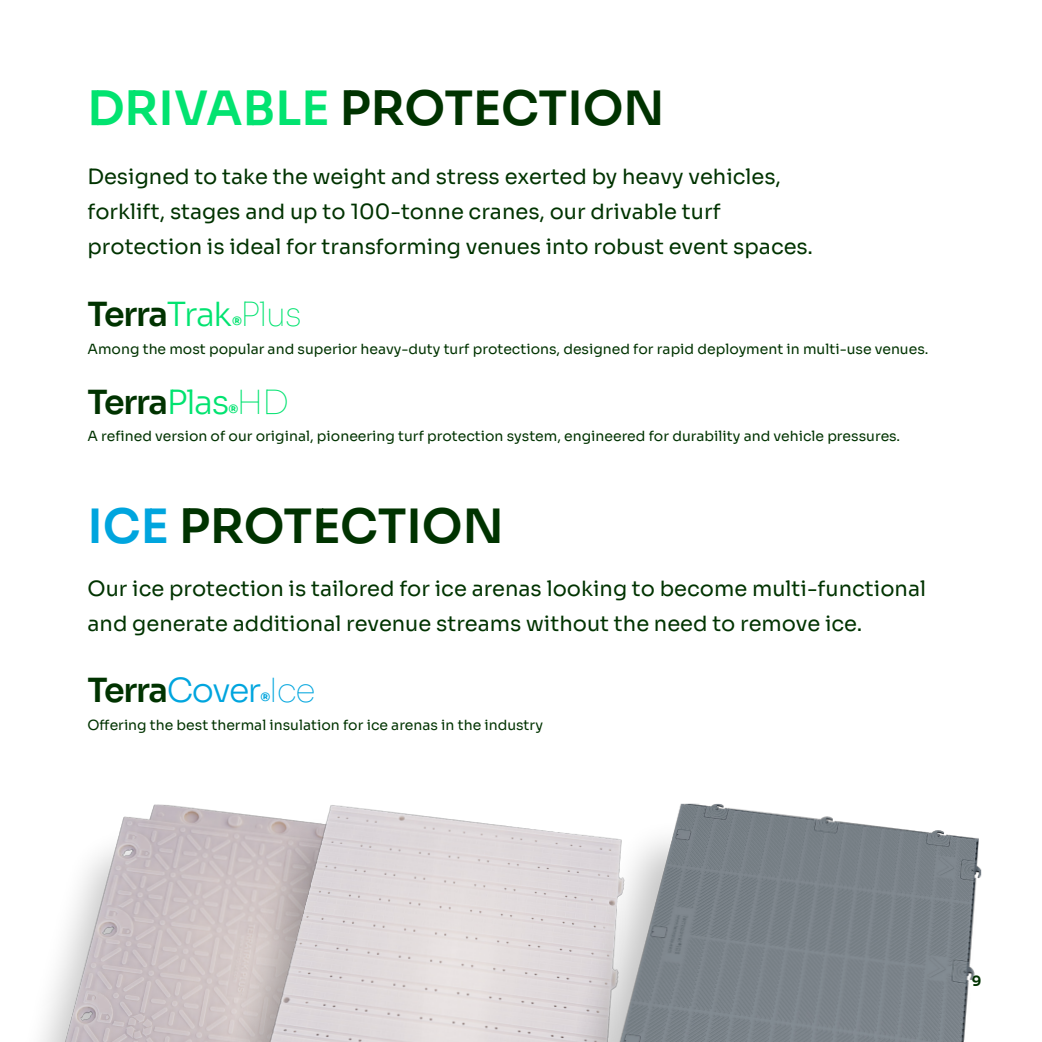
<style>
.page{position:relative;width:1042px;height:1042px;background:#fff}
.page>*{position:absolute;margin:0;border:0;box-sizing:border-box;transform-origin:0 0}
.t1{font:600 47.25px "Sora";color:#030}
.t2{font:600 33.25px "Sora";letter-spacing:-.04em;color:#030}
.t3{font:21px/35px "Sora";color:#030}
.t4{font:14px "Sora";color:#030}
.t5{font:700 14px "Sora";color:#030}
.s1{color:#02e370}
.s2{font-weight:300;color:#02e370}
.s3{font-weight:700;font-size:15.58px;color:#02e370}
.s4{font-weight:100;color:#02e370}
.s5{color:#00a5de}
.s6{font-weight:300;color:#00a5de}
.s7{font-weight:700;font-size:15.58px;color:#00a5de}
.s8{font-weight:100;color:#00a5de}
</style>
<div class="page">
<img style="left:41px;top:804px;width:151px;height:238px">
<img style="left:192px;top:805px;width:348px;height:237px">
<img style="left:540px;top:803px;width:441px;height:239px">
<h1 class="t1" style="left:88px;top:69px;width:578px"><span class="s1">DRIVABLE</span> PROTECTION</h1>
<p class="t3" style="left:88px;top:157px;width:727px">Designed to take the weight and stress exerted by heavy vehicles, forklift, stages and up to 100-tonne cranes, our drivable turf protection is ideal for transforming venues into robust event spaces.</p>
<h2 class="t2" style="left:88px;top:286px;width:216px">Terra<span class="s2">Trak</span><span class="s3">®</span><span class="s4">Plus</span></h2>
<p class="t4" style="left:88px;top:337px;width:842px">Among the most popular and superior heavy-duty turf protections, designed for rapid deployment in multi-use venues.</p>
<h2 class="t2" style="left:88px;top:374px;width:203px">Terra<span class="s2">Plas</span><span class="s3">®</span><span class="s4">HD</span></h2>
<p class="t4" style="left:88px;top:425px;width:814px">A refined version of our original, pioneering turf protection system, engineered for durability and vehicle pressures.</p>
<h1 class="t1" style="left:88px;top:487px;width:418px"><span class="s5">ICE</span> PROTECTION</h1>
<p class="t3" style="left:88px;top:569px;width:840px">Our ice protection is tailored for ice arenas looking to become multi-functional and generate additional revenue streams without the need to remove ice.</p>
<h2 class="t2" style="left:88px;top:662px;width:229px">Terra<span class="s6">Cover</span><span class="s7">®</span><span class="s8">Ice</span></h2>
<p class="t4" style="left:88px;top:713px;width:457px">Offering the best thermal insulation for ice arenas in the industry</p>
<p class="t5" style="left:972px;top:969px;width:11px">9</p>
</div>
